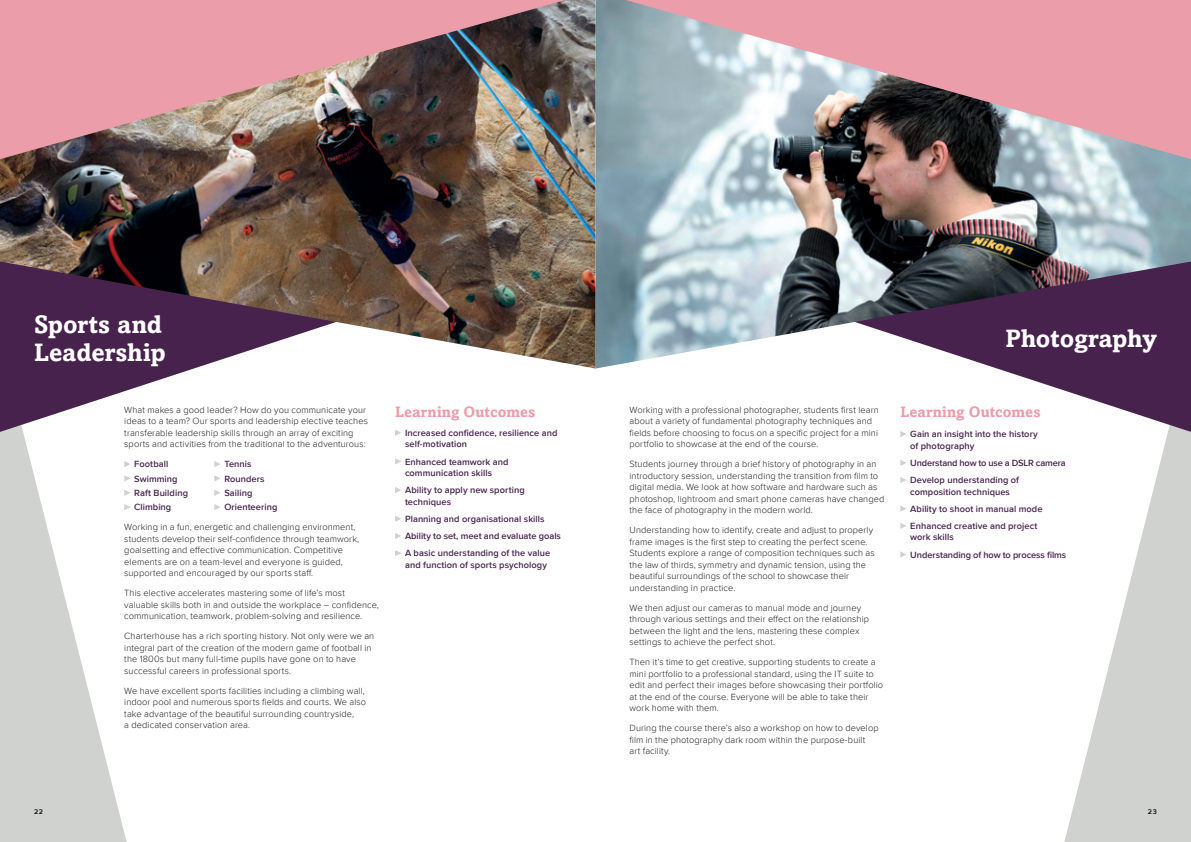
<style>
.page{position:relative;width:1191px;height:842px;background:#fff}
.page>*{position:absolute;margin:0;border:0;box-sizing:border-box;transform-origin:0 0}
.t1{font:700 25px/28px "Amasis MT Std";letter-spacing:-.005em;color:#fff}
.t2{font:700 15px "Amasis MT Std";letter-spacing:.005em;color:#eb9daa}
.t3{font:300 9.2px/11.5px "Proxima Nova";letter-spacing:.01em;color:#231f20}
.t4{font:600 9.2px/17.2px "Proxima Nova";letter-spacing:.005em;color:#47224d}
.t5{font:700 7px "Proxima Nova";color:#231f20}
</style>
<div class="page">
<svg style="left:1064px;top:432px;width:127px;height:410px;fill:#cfd2cf"></svg>
<svg style="left:999px;top:369px;width:192px;height:63px"></svg>
<img style="left:595px;top:0;width:596px;height:369px">
<svg style="left:625px;top:0;width:566px;height:159px;background:#bf9da6"></svg>
<svg style="left:0;top:432px;width:127px;height:410px;fill:#cfd2cf"></svg>
<img style="left:0;top:0;width:595px;height:432px">
<img style="left:0;top:0;width:565px;height:159px">
<svg style="left:124px;top:461px;width:6px;height:6px"></svg>
<svg style="left:214px;top:461px;width:6px;height:6px"></svg>
<svg style="left:124px;top:475px;width:6px;height:7px"></svg>
<svg style="left:214px;top:475px;width:6px;height:7px"></svg>
<svg style="left:124px;top:490px;width:6px;height:6px"></svg>
<svg style="left:214px;top:490px;width:6px;height:6px"></svg>
<svg style="left:124px;top:504px;width:6px;height:6px"></svg>
<svg style="left:214px;top:504px;width:6px;height:6px"></svg>
<svg style="left:395px;top:430px;width:6px;height:6px"></svg>
<svg style="left:395px;top:458px;width:6px;height:6px"></svg>
<svg style="left:395px;top:487px;width:6px;height:6px"></svg>
<svg style="left:395px;top:516px;width:6px;height:6px"></svg>
<svg style="left:395px;top:533px;width:6px;height:6px"></svg>
<svg style="left:395px;top:550px;width:6px;height:6px"></svg>
<svg style="left:900px;top:431px;width:6px;height:6px"></svg>
<svg style="left:900px;top:460px;width:6px;height:6px"></svg>
<svg style="left:900px;top:477px;width:6px;height:6px"></svg>
<svg style="left:900px;top:506px;width:6px;height:6px"></svg>
<svg style="left:900px;top:523px;width:6px;height:6px"></svg>
<svg style="left:900px;top:551px;width:6px;height:7px"></svg>
<h1 class="t1" style="left:34px;top:310px;width:133px">Sports and<br>Leadership</h1>
<p class="t3" style="left:124px;top:403px;width:245px">What makes a good leader? How do you communicate your ideas to a team? Our sports and leadership elective teaches transferable leadership skills through an array of exciting sports and activities from the traditional to the adventurous:</p>
<p class="t4" style="left:134px;top:455px;width:36px">Football</p>
<p class="t4" style="left:224px;top:455px;width:29px">Tennis</p>
<p class="t4" style="left:134px;top:470px;width:45px">Swimming</p>
<p class="t4" style="left:224px;top:470px;width:42px">Rounders</p>
<p class="t4" style="left:134px;top:484px;width:55px">Raft Building</p>
<p class="t4" style="left:224px;top:484px;width:30px">Sailing</p>
<p class="t4" style="left:134px;top:498px;width:39px">Climbing</p>
<p class="t4" style="left:224px;top:498px;width:55px">Orienteering</p>
<p class="t3" style="left:124px;top:521px;width:236px">Working in a fun, energetic and challenging environment, students develop their self-confidence through teamwork, goalsetting and effective communication. Competitive elements are on a team-level and everyone is guided, supported and encouraged by our sports staff.</p>
<p class="t3" style="left:124px;top:587px;width:256px">This elective accelerates mastering some of life’s most valuable skills both in and outside the workplace – confidence, communication, teamwork, problem-solving and resilience.</p>
<p class="t3" style="left:124px;top:630px;width:251px">Charterhouse has a rich sporting history. Not only were we an integral part of the creation of the modern game of football in the 1800s but many full-time pupils have gone on to have successful careers in professional sports.</p>
<p class="t3" style="left:124px;top:684px;width:243px">We have excellent sports facilities including a climbing wall, indoor pool and numerous sports fields and courts. We also take advantage of the beautiful surrounding countryside,<br>a dedicated conservation area.</p>
<h2 class="t2" style="left:395px;top:403px;width:142px">Learning Outcomes</h2>
<p class="t4" style="left:405px;top:427px;width:154px;line-height:11.5px">Increased confidence, resilience and self-motivation</p>
<p class="t4" style="left:405px;top:455px;width:105px;line-height:11.5px">Enhanced teamwork and communication skills</p>
<p class="t4" style="left:405px;top:484px;width:121px;line-height:11.5px">Ability to apply new sporting techniques</p>
<p class="t4" style="left:405px;top:510px;width:157px">Planning and organisational skills<br>Ability to set, meet and evaluate goals<br>A basic understanding of the value</p>
<p class="t4" style="left:405px;top:556px;width:144px">and function of sports psychology</p>
<p class="t5" style="left:34px;top:806px;width:11px">22</p>
<h1 class="t1" style="left:1005px;top:324px;width:153px">Photography</h1>
<p class="t3" style="left:629px;top:403px;width:251px">Working with a professional photographer, students first learn about a variety of fundamental photography techniques and fields before choosing to focus on a specific project for a mini portfolio to showcase at the end of the course.</p>
<p class="t3" style="left:629px;top:458px;width:256px">Students journey through a brief history of photography in an introductory session, understanding the transition from film to digital media. We look at how software and hardware such as photoshop, lightroom and smart phone cameras have changed the face of photography in the modern world.</p>
<p class="t3" style="left:629px;top:524px;width:247px">Understanding how to identify, create and adjust to properly frame images is the first step to creating the perfect scene.<br>Students explore a range of composition techniques such as the law of thirds, symmetry and dynamic tension, using the beautiful surroundings of the school to showcase their understanding in practice.</p>
<p class="t3" style="left:629px;top:601px;width:241px">We then adjust our cameras to manual mode and journey through various settings and their effect on the relationship between the light and the lens, mastering these complex settings to achieve the perfect shot.</p>
<p class="t3" style="left:629px;top:656px;width:255px">Then it’s time to get creative, supporting students to create a mini portfolio to a professional standard, using the IT suite to edit and perfect their images before showcasing their portfolio at the end of the course. Everyone will be able to take their work home with them.</p>
<p class="t3" style="left:629px;top:722px;width:251px">During the course there’s also a workshop on how to develop film in the photography dark room within the purpose-built<br>art facility.</p>
<h2 class="t2" style="left:900px;top:403px;width:142px">Learning Outcomes</h2>
<p class="t4" style="left:910px;top:428px;width:129px;line-height:11.5px">Gain an insight into the history of photography</p>
<p class="t4" style="left:910px;top:454px;width:157px">Understand how to use a DSLR camera<br>Develop understanding of</p>
<p class="t4" style="left:910px;top:483px;width:134px">composition techniques<br>Ability to shoot in manual mode<br>Enhanced creative and project</p>
<p class="t4" style="left:910px;top:528px;width:157px">work skills<br>Understanding of how to process films</p>
<p class="t5" style="left:1148px;top:806px;width:11px">23</p>
</div>
